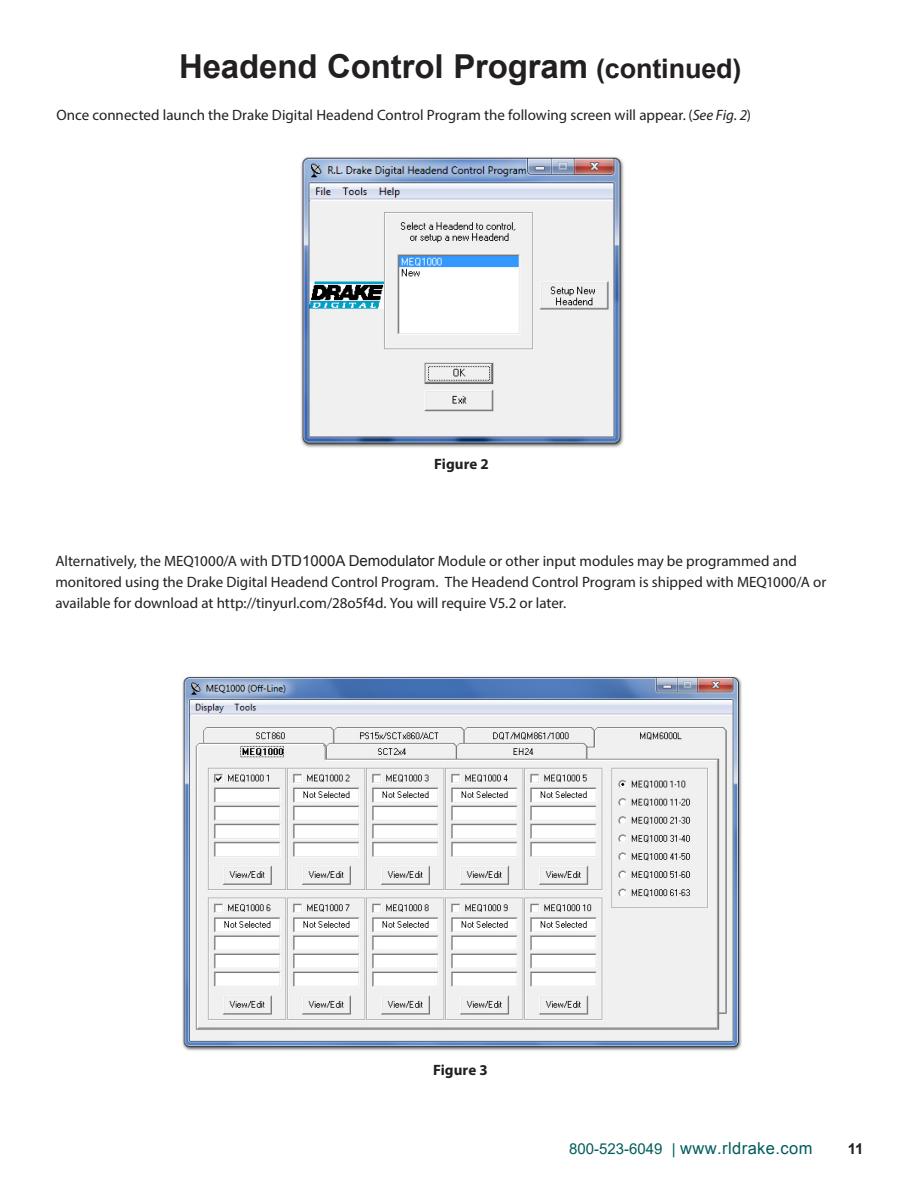
<style>
.page{position:relative;width:918px;height:1188px;background:#fff}
.page>*{position:absolute;margin:0;border:0;box-sizing:border-box;transform-origin:0 0}
.t1{font:700 33px "Arial";letter-spacing:-.005em;color:#231f20}
.t2{font:16.5px "Arial";letter-spacing:.025em;color:#005c5b}
.t3{font:15px/21px "Myriad Pro";color:#231f20}
.t4{font:700 15px "Myriad Pro";letter-spacing:.005em;color:#231f20}
.t5{font:700 15px "Arial";color:#231f20}
.s1{font-size:27px}
.s2{font-style:italic}
.s3{font-family:"Arial"}
.s4{font-size:15px}
</style>
<div class="page">
<img style="left:301px;top:157px;width:323px;height:291px">
<img style="left:182px;top:676px;width:560px;height:375px">
<p class="t1" style="left:179px;top:44px;width:564px">Headend Control Program <span class="s1">(continued)</span></p>
<p class="t3" style="left:57px;top:105px;width:696px">Once connected launch the Drake Digital Headend Control Program the following screen will appear. (<span class="s2">See Fig. 2</span>)</p>
<p class="t4" style="left:434px;top:454px;width:56px">Figure 2</p>
<p class="t3" style="left:55px;top:550px;width:772px">Alternatively, the MEQ1000/A with <span class="s3">DTD1000A Demodulator</span> Module or other input modules may be programmed and monitored using the Drake Digital Headend Control Program. The Headend Control Program is shipped with MEQ1000/A or available for download at http://tinyurl.com/28o5f4d. You will require V5.2 or later.</p>
<p class="t4" style="left:433px;top:1060px;width:56px">Figure 3</p>
<p class="t2" style="left:569px;top:1138px;width:245px"><span class="s4">800-523-6049 |</span> www.rldrake.com</p>
<p class="t5" style="left:848px;top:1138px;width:17px">11</p>
</div>
